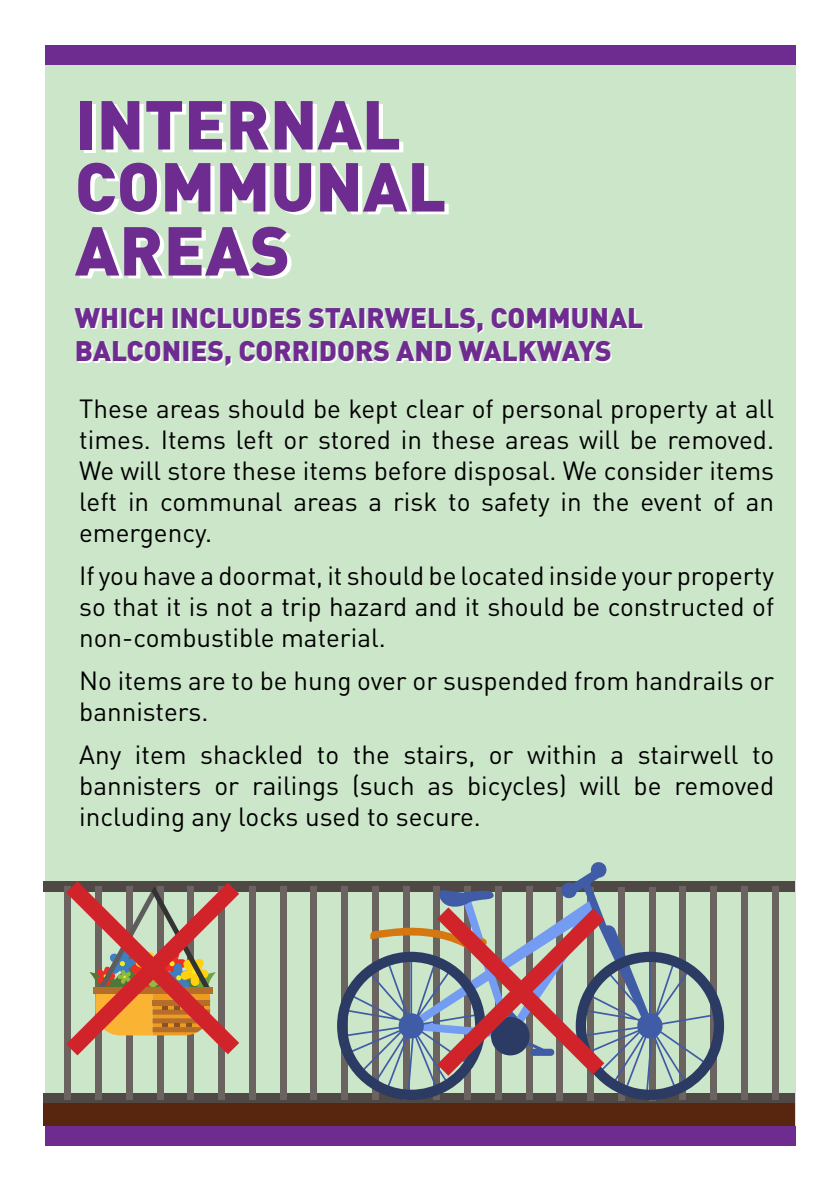
<style>
.page{position:relative;width:840px;height:1191px;background:#fff}
.page>*{position:absolute;margin:0;border:0;box-sizing:border-box;transform-origin:0 0}
.t1{font:900 68px/62px "DINOT";color:#6e2c91}
.t2{font:900 28px/33.6px "DINOT";color:#6e2c91}
.t3{font:26px/31.2px "DINOT";color:#000;text-align:justify}
</style>
<div class="page">
<div style="left:45px;top:65px;width:750px;height:1060px;background:#cce6ca"></div>
<div style="left:45px;top:1125px;width:750px;height:20px;background:#6e2c91"></div>
<div style="left:45px;top:45px;width:750px;height:20px;background:#6e2c91"></div>
<div style="left:43px;top:881px;width:751px;height:10px;background:#504845"></div>
<div style="left:43px;top:1093px;width:751px;height:10px;background:#504845"></div>
<div style="left:43px;top:1103px;width:751px;height:23px;background:#58250f"></div>
<div style="left:65px;top:886px;width:6px;height:214px;background:#6b6360"></div>
<div style="left:95px;top:886px;width:7px;height:214px;background:#6b6360"></div>
<div style="left:126px;top:886px;width:6px;height:214px;background:#6b6360"></div>
<div style="left:157px;top:886px;width:6px;height:214px;background:#6b6360"></div>
<div style="left:188px;top:886px;width:6px;height:213px;background:#6b6360"></div>
<div style="left:218px;top:886px;width:7px;height:213px;background:#6b6360"></div>
<div style="left:249px;top:886px;width:6px;height:213px;background:#6b6360"></div>
<div style="left:280px;top:886px;width:6px;height:213px;background:#6b6360"></div>
<div style="left:310px;top:886px;width:7px;height:214px;background:#6b6360"></div>
<div style="left:740px;top:886px;width:7px;height:214px;background:#6b6360"></div>
<div style="left:771px;top:886px;width:6px;height:214px;background:#6b6360"></div>
<svg style="left:49px;top:881px;width:207px;height:191px"></svg>
<svg style="left:337px;top:862px;width:386px;height:238px"></svg>
<svg style="left:420px;top:891px;width:201px;height:201px"></svg>
<p class="t1" style="left:75px;top:89px;width:373px">INTERNAL<br>COMMUNAL</p>
<p class="t1" style="left:75px;top:215px;width:217px">AREAS</p>
<p class="t2" style="left:75px;top:299px;width:569px">WHICH INCLUDES STAIRWELLS, COMMUNAL<br>BALCONIES, CORRIDORS AND WALKWAYS</p>
<p class="t3" style="left:79px;top:391px;width:696px">These areas should be kept clear of personal property at all times. Items left or stored in these areas will be removed.<br>We will store these items before disposal. We consider items left in communal areas a risk to safety in the event of an emergency.</p>
<p class="t3" style="left:79px;top:558px;width:696px">If you have a doormat, it should be located inside your property so that it is not a trip hazard and it should be constructed of non-combustible material.</p>
<p class="t3" style="left:79px;top:663px;width:696px">No items are to be hung over or suspended from handrails or bannisters.</p>
<p class="t3" style="left:79px;top:737px;width:696px">Any item shackled to the stairs, or within a stairwell to bannisters or railings (such as bicycles) will be removed including any locks used to secure.</p>
</div>
